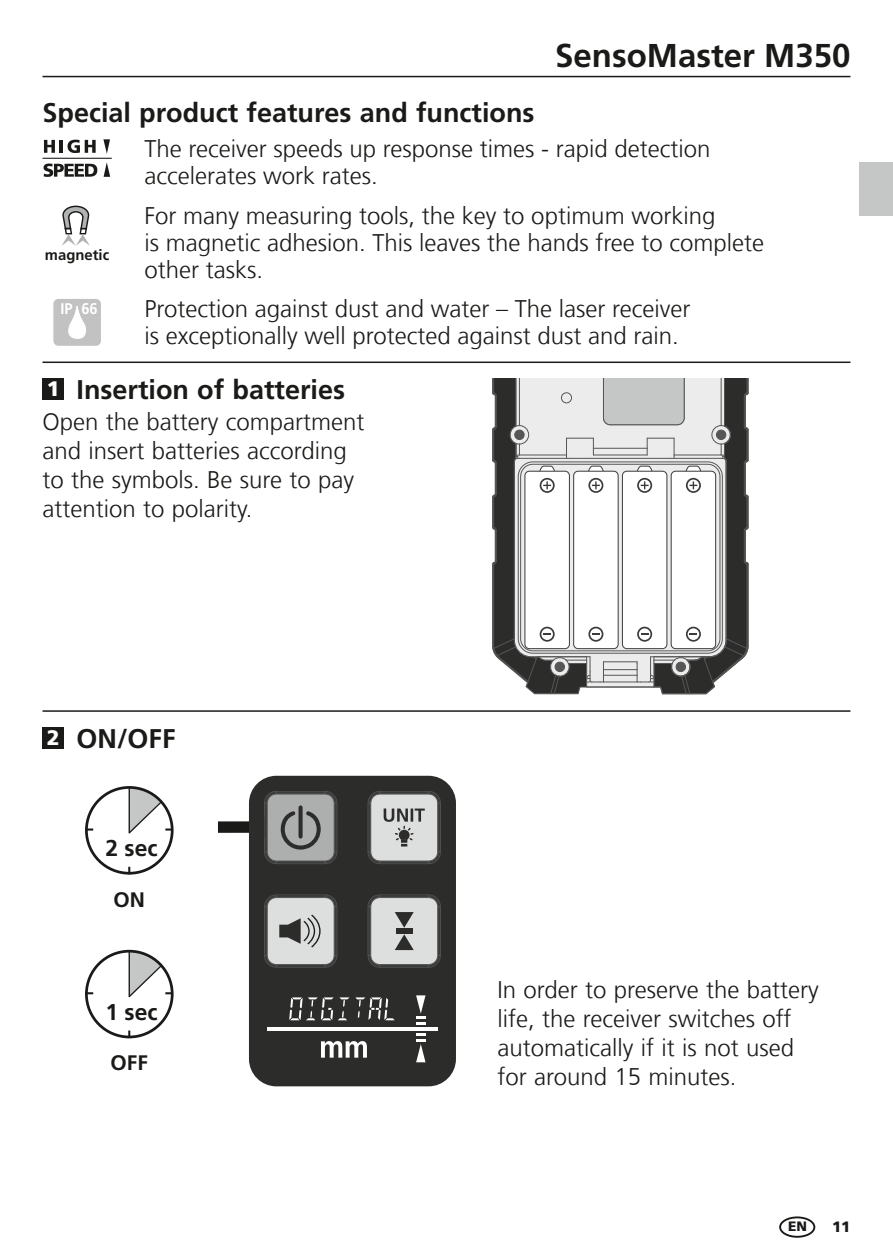
<style>
.page{position:relative;width:893px;height:1259px;background:#fff}
.page>*{position:absolute;margin:0;border:0;box-sizing:border-box;transform-origin:0 0}
.t1{font:700 33px "Frutiger LT Com";color:#1a1a18}
.t2{font:700 27px "Frutiger LT Com";color:#1a1a18}
.t3{font:300 24px/28.8px "Frutiger LT Com";color:#1a1a18}
.t4{font:700 22.8px "Frutiger LT Com";color:#1a1a18}
.t5{font:700 21px "Frutiger LT Com";color:#1a1a18}
.t6{font:900 21px "Frutiger LT Com";color:#fff}
.t7{font:700 15.6px "Frutiger LT Com";color:#fff;scale:.94 1}
.t8{font:900 15px "Frutiger LT Com";color:#1a1a18}
.t9{font:700 14.7px "Frutiger LT Com";color:#1a1a18}
.t10{font:900 13.5px "Frutiger LT Com";color:#1a1a18}
.s1{font-weight:900;font-size:21px;color:#fff}
</style>
<div class="page">
<hr style="left:43px;top:76px;width:807px;height:1px;background:#1a1a18">
<div style="left:859px;top:162px;width:34px;height:54px;background:#c5c6c6"></div>
<svg style="left:104px;top:162px;width:6px;height:15px"></svg>
<svg style="left:103px;top:139px;width:7px;height:15px"></svg>
<svg style="left:44px;top:140px;width:52px;height:13px"></svg>
<svg style="left:44px;top:163px;width:53px;height:14px"></svg>
<hr style="left:43px;top:158px;width:69px;height:1px;background:#1a1a18">
<svg style="left:62px;top:206px;width:28px;height:40px"></svg>
<div style="left:53px;top:299px;width:48px;height:47px;background:#c2c2c3;border-radius:5px"></div>
<svg style="left:69px;top:306px;width:17px;height:32px"></svg>
<hr style="left:43px;top:361px;width:807px;height:2px;background:#1a1a18">
<hr style="left:43px;top:710px;width:807px;height:2px;background:#1a1a18">
<div style="left:43px;top:378px;width:21px;height:22px;background:#1a1a18"></div>
<div style="left:43px;top:727px;width:21px;height:21px;background:#1a1a18"></div>
<div style="left:218px;top:821px;width:48px;height:12px;background:#1a1a18"></div>
<div style="left:85px;top:786px;width:89px;height:88px;border:3px solid #1a1a18;border-radius:50%"></div>
<svg style="left:127px;top:787px;width:46px;height:48px"></svg>
<svg style="left:86px;top:828px;width:7px;height:2px"></svg>
<svg style="left:128px;top:866px;width:2px;height:8px"></svg>
<div style="left:85px;top:950px;width:89px;height:88px;border:3px solid #1a1a18;border-radius:50%"></div>
<svg style="left:127px;top:950px;width:46px;height:48px"></svg>
<svg style="left:86px;top:992px;width:7px;height:2px"></svg>
<svg style="left:128px;top:1030px;width:2px;height:8px"></svg>
<svg style="left:492px;top:378px;width:256px;height:316px"></svg>
<div style="left:249px;top:776px;width:207px;height:310px;background:#2c2c2b"></div>
<svg style="left:255px;top:791px;width:82px;height:73px;background:#808181"></svg>
<svg style="left:264px;top:894px;width:73px;height:73px;background:#aeafaf"></svg>
<svg style="left:368px;top:894px;width:73px;height:73px;background:#b1b2b2"></svg>
<svg style="left:368px;top:791px;width:73px;height:73px;background:#b1b2b2"></svg>
<svg style="left:321px;top:1041px;width:46px;height:16px"></svg>
<svg style="left:289px;top:997px;width:106px;height:23px;background:#535352"></svg>
<hr style="left:267px;top:1027px;width:171px;height:3px;background:#fff">
<svg style="left:416px;top:995px;width:9px;height:67px"></svg>
<div style="left:779px;top:1216px;width:36px;height:21px;border:2px solid #1a1a18;border-radius:50%"></div>
<h1 class="t1" style="left:555px;top:36px;width:297px">SensoMaster M350</h1>
<p class="t2" style="left:43px;top:97px;width:494px">Special product features and functions</p>
<p class="t3" style="left:145px;top:136px;width:567px;line-height:27px">The receiver speeds up response times - rapid detection accelerates work rates.</p>
<p class="t9" style="left:45px;top:246px;width:66px">magnetic</p>
<p class="t7" style="left:60px;top:300px;width:41px">IP 66</p>
<p class="t3" style="left:145px;top:202px;width:621px;line-height:27px">For many measuring tools, the key to optimum working<br>is magnetic adhesion. This leaves the hands free to complete other tasks.</p>
<p class="t3" style="left:145px;top:295px;width:547px;line-height:27px">Protection against dust and water – The laser receiver is exceptionally well protected against dust and rain.</p>
<p class="t2" style="left:77px;top:373px;width:270px">Insertion of batteries</p>
<p class="t3" style="left:43px;top:407px;width:324px">Open the battery compartment and insert batteries according to the symbols. Be sure to pay attention to polarity.</p>
<p class="t6" style="left:47px;top:376px;width:14px">1</p>
<p class="t2" style="left:47px;top:723px;width:130px"><span class="s1">2</span> ON/OFF</p>
<p class="t4" style="left:106px;top:835px;width:54px">2 sec</p>
<p class="t5" style="left:114px;top:887px;width:33px">ON</p>
<p class="t4" style="left:106px;top:998px;width:54px">1 sec</p>
<p class="t5" style="left:111px;top:1050px;width:39px">OFF</p>
<p class="t3" style="left:497px;top:975px;width:323px">In order to preserve the battery life, the receiver switches off automatically if it is not used for around 15 minutes.</p>
<p class="t10" style="left:788px;top:1218px;width:20px">EN</p>
<p class="t8" style="left:832px;top:1217px;width:20px">11</p>
</div>
